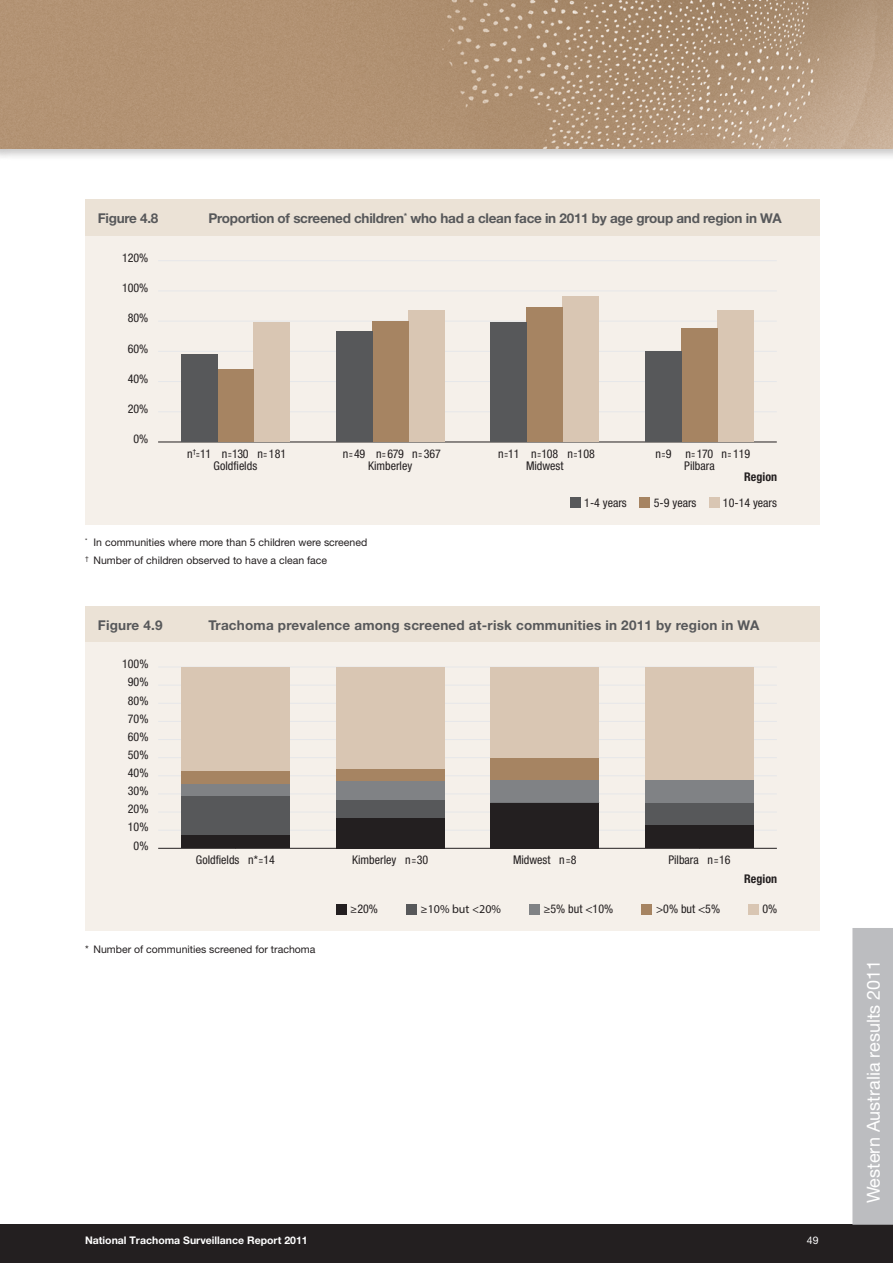
<style>
.page{position:relative;width:893px;height:1263px;background:#fff}
.page>*{position:absolute;margin:0;border:0;box-sizing:border-box;transform-origin:0 0}
.t1{font:18px "Helvetica Neue";color:#fff}
.t2{font:700 13.5px "Helvetica Neue";letter-spacing:-.02em;color:#57585a}
.t3{font:700 13.5px "Helvetica Neue";letter-spacing:.015em;color:#57585a}
.t4{font:condensed 12px "Helvetica Neue";color:#231f20}
.t5{font:700 condensed 12px "Helvetica Neue";color:#231f20}
.t6{font:12px "Myriad Pro";color:#231f20}
.t7{font:10.5px/17.7px "Helvetica Neue";color:#231f20}
.t8{font:700 10.5px "Helvetica Neue";color:#fff}
.t9{font:10.5px "Helvetica Neue";color:#fff}
.s1{font-family:"Myriad Pro";font-stretch:normal}
</style>
<div class="page">
<div style="left:0;top:1225px;width:893px;height:38px;background:#231f20"></div>
<div style="left:0;top:0;width:893px;height:161px;background:#231f20;opacity:.25"></div>
<div style="left:85px;top:200px;width:734px;height:36px;background:#ebe2d6"></div>
<div style="left:85px;top:236px;width:734px;height:288px;background:#f5f0ea"></div>
<hr style="left:158px;top:442px;width:619px;height:1px;background:#231f20">
<hr style="left:158px;top:411px;width:619px;height:1px;background:#e6e7e9">
<hr style="left:158px;top:381px;width:619px;height:1px;background:#e6e7e9">
<hr style="left:158px;top:351px;width:619px;height:1px;background:#e6e7e9">
<hr style="left:158px;top:321px;width:619px;height:1px;background:#e6e7e9">
<hr style="left:158px;top:291px;width:619px;height:1px;background:#e6e7e9">
<hr style="left:158px;top:260px;width:619px;height:1px;background:#e6e7e9">
<div style="left:253px;top:323px;width:37px;height:119px;background:#d9c6b3"></div>
<div style="left:408px;top:311px;width:36px;height:131px;background:#d9c6b3"></div>
<div style="left:563px;top:297px;width:36px;height:145px;background:#d9c6b3"></div>
<div style="left:717px;top:311px;width:37px;height:131px;background:#d9c6b3"></div>
<div style="left:217px;top:369px;width:36px;height:73px;background:#a68462"></div>
<div style="left:372px;top:321px;width:36px;height:121px;background:#a68462"></div>
<div style="left:527px;top:308px;width:36px;height:134px;background:#a68462"></div>
<div style="left:681px;top:329px;width:36px;height:113px;background:#a68462"></div>
<div style="left:181px;top:354px;width:36px;height:88px;background:#57585a"></div>
<div style="left:336px;top:332px;width:36px;height:110px;background:#57585a"></div>
<div style="left:491px;top:323px;width:36px;height:119px;background:#57585a"></div>
<div style="left:645px;top:351px;width:36px;height:91px;background:#57585a"></div>
<div style="left:570px;top:498px;width:11px;height:10px;background:#57585a"></div>
<div style="left:639px;top:498px;width:11px;height:10px;background:#a68462"></div>
<div style="left:709px;top:498px;width:11px;height:10px;background:#d9c6b3"></div>
<div style="left:85px;top:606px;width:734px;height:36px;background:#ebe2d6"></div>
<div style="left:85px;top:642px;width:734px;height:289px;background:#f5f0ea"></div>
<hr style="left:158px;top:848px;width:619px;height:1px;background:#231f20">
<hr style="left:158px;top:830px;width:619px;height:1px;background:#e6e7e9">
<hr style="left:158px;top:812px;width:619px;height:1px;background:#e6e7e9">
<hr style="left:158px;top:793px;width:619px;height:1px;background:#e6e7e9">
<hr style="left:158px;top:775px;width:619px;height:1px;background:#e6e7e9">
<hr style="left:158px;top:757px;width:619px;height:1px;background:#e6e7e9">
<hr style="left:158px;top:739px;width:619px;height:1px;background:#e6e7e9">
<hr style="left:158px;top:721px;width:619px;height:1px;background:#e6e7e9">
<hr style="left:158px;top:703px;width:619px;height:1px;background:#e6e7e9">
<hr style="left:158px;top:685px;width:619px;height:1px;background:#e6e7e9">
<hr style="left:158px;top:667px;width:619px;height:1px;background:#e6e7e9">
<div style="left:181px;top:667px;width:109px;height:104px;background:#d9c6b3"></div>
<div style="left:336px;top:667px;width:108px;height:103px;background:#d9c6b3"></div>
<div style="left:491px;top:667px;width:108px;height:91px;background:#d9c6b3"></div>
<div style="left:645px;top:667px;width:109px;height:113px;background:#d9c6b3"></div>
<div style="left:181px;top:771px;width:109px;height:12px;background:#a68462"></div>
<div style="left:336px;top:770px;width:108px;height:12px;background:#a68462"></div>
<div style="left:491px;top:758px;width:108px;height:22px;background:#a68462"></div>
<div style="left:181px;top:783px;width:109px;height:13px;background:#808285"></div>
<div style="left:336px;top:782px;width:108px;height:18px;background:#808285"></div>
<div style="left:491px;top:780px;width:108px;height:23px;background:#808285"></div>
<div style="left:645px;top:780px;width:109px;height:23px;background:#808285"></div>
<div style="left:181px;top:796px;width:109px;height:39px;background:#57585a"></div>
<div style="left:336px;top:800px;width:108px;height:18px;background:#57585a"></div>
<div style="left:645px;top:803px;width:109px;height:23px;background:#57585a"></div>
<div style="left:181px;top:835px;width:109px;height:13px;background:#231f20"></div>
<div style="left:336px;top:818px;width:108px;height:30px;background:#231f20"></div>
<div style="left:491px;top:803px;width:108px;height:45px;background:#231f20"></div>
<div style="left:645px;top:826px;width:109px;height:22px;background:#231f20"></div>
<div style="left:529px;top:904px;width:11px;height:11px;background:#808285"></div>
<div style="left:406px;top:904px;width:11px;height:11px;background:#57585a"></div>
<div style="left:336px;top:904px;width:11px;height:11px;background:#231f20"></div>
<div style="left:642px;top:904px;width:10px;height:11px;background:#a68462"></div>
<div style="left:749px;top:904px;width:10px;height:11px;background:#d9c6b3"></div>
<div style="left:852px;top:928px;width:41px;height:297px;background:#bcbdc0"></div>
<p class="t2" style="left:98px;top:210px;width:62px">Figure 4.8</p>
<p class="t2" style="left:208px;top:210px;width:575px">Proportion of screened children<sup>*</sup> who had a clean face in 2011 by age group and region in WA</p>
<p class="t4" style="left:122px;top:251px;width:28px">120%</p>
<p class="t4" style="left:122px;top:281px;width:28px">100%</p>
<p class="t4" style="left:128px;top:311px;width:22px">80%</p>
<p class="t4" style="left:128px;top:341px;width:22px">60%</p>
<p class="t4" style="left:128px;top:372px;width:22px">40%</p>
<p class="t4" style="left:128px;top:402px;width:22px">20%</p>
<p class="t4" style="left:134px;top:432px;width:16px">0%</p>
<p class="t4" style="left:187px;top:446px;width:100px">n<sup>†</sup>=11 n=130 n= 181</p>
<p class="t4" style="left:343px;top:446px;width:100px">n= 49 n= 679 n= 367</p>
<p class="t4" style="left:498px;top:446px;width:98px">n=11 n=108 n=108</p>
<p class="t4" style="left:655px;top:446px;width:96px">n=9 n= 170 n= 119</p>
<p class="t4" style="left:214px;top:459px;width:45px">Goldfields</p>
<p class="t4" style="left:368px;top:459px;width:46px">Kimberley</p>
<p class="t4" style="left:526px;top:459px;width:39px">Midwest</p>
<p class="t4" style="left:684px;top:459px;width:32px">Pilbara</p>
<p class="t4" style="left:584px;top:496px;width:44px">1-4 years</p>
<p class="t4" style="left:654px;top:496px;width:44px">5-9 years</p>
<p class="t4" style="left:723px;top:496px;width:56px">10-14 years</p>
<p class="t5" style="left:744px;top:469px;width:34px">Region</p>
<p class="t7" style="left:85px;top:534px;width:284px"><sup>*</sup> In communities where more than 5 children were screened <sup>†</sup> Number of children observed to have a clean face</p>
<p class="t2" style="left:98px;top:616px;width:66px">Figure 4.9</p>
<p class="t3" style="left:208px;top:616px;width:553px">Trachoma prevalence among screened at-risk communities in 2011 by region in WA</p>
<p class="t4" style="left:122px;top:657px;width:28px">100%</p>
<p class="t4" style="left:128px;top:675px;width:22px">90%</p>
<p class="t4" style="left:128px;top:693px;width:22px">80%</p>
<p class="t4" style="left:128px;top:711px;width:22px">70%</p>
<p class="t4" style="left:128px;top:730px;width:22px">60%</p>
<p class="t4" style="left:128px;top:748px;width:22px">50%</p>
<p class="t4" style="left:128px;top:766px;width:22px">40%</p>
<p class="t4" style="left:128px;top:784px;width:22px">30%</p>
<p class="t4" style="left:128px;top:802px;width:22px">20%</p>
<p class="t4" style="left:128px;top:820px;width:22px">10%</p>
<p class="t4" style="left:134px;top:838px;width:16px">0%</p>
<p class="t4" style="left:196px;top:853px;width:81px">Goldfields n*=14</p>
<p class="t4" style="left:352px;top:853px;width:78px">Kimberley n=30</p>
<p class="t4" style="left:513px;top:853px;width:65px">Midwest n=8</p>
<p class="t4" style="left:668px;top:853px;width:64px">Pilbara n=16</p>
<p class="t4" style="left:350px;top:902px;width:29px"><span class="s1">≥</span>20%</p>
<p class="t6" style="left:421px;top:902px;width:82px">≥10% but &lt;20%</p>
<p class="t4" style="left:543px;top:902px;width:71px"><span class="s1">≥</span>5% but &lt;10%</p>
<p class="t4" style="left:656px;top:902px;width:66px">&gt;0% but &lt;5%</p>
<p class="t4" style="left:762px;top:902px;width:16px">0%</p>
<p class="t5" style="left:744px;top:871px;width:34px">Region</p>
<p class="t7" style="left:85px;top:940px;width:232px">* Number of communities screened for trachoma</p>
<p class="t8" style="left:85px;top:1234px;width:224px">National Trachoma Surveillance Report 2011</p>
<p class="t9" style="left:807px;top:1234px;width:13px">49</p>
<h1 class="t1" style="left:863px;top:1203px;width:245px;rotate:-90deg">Western Australia results 2011</h1>
</div>
